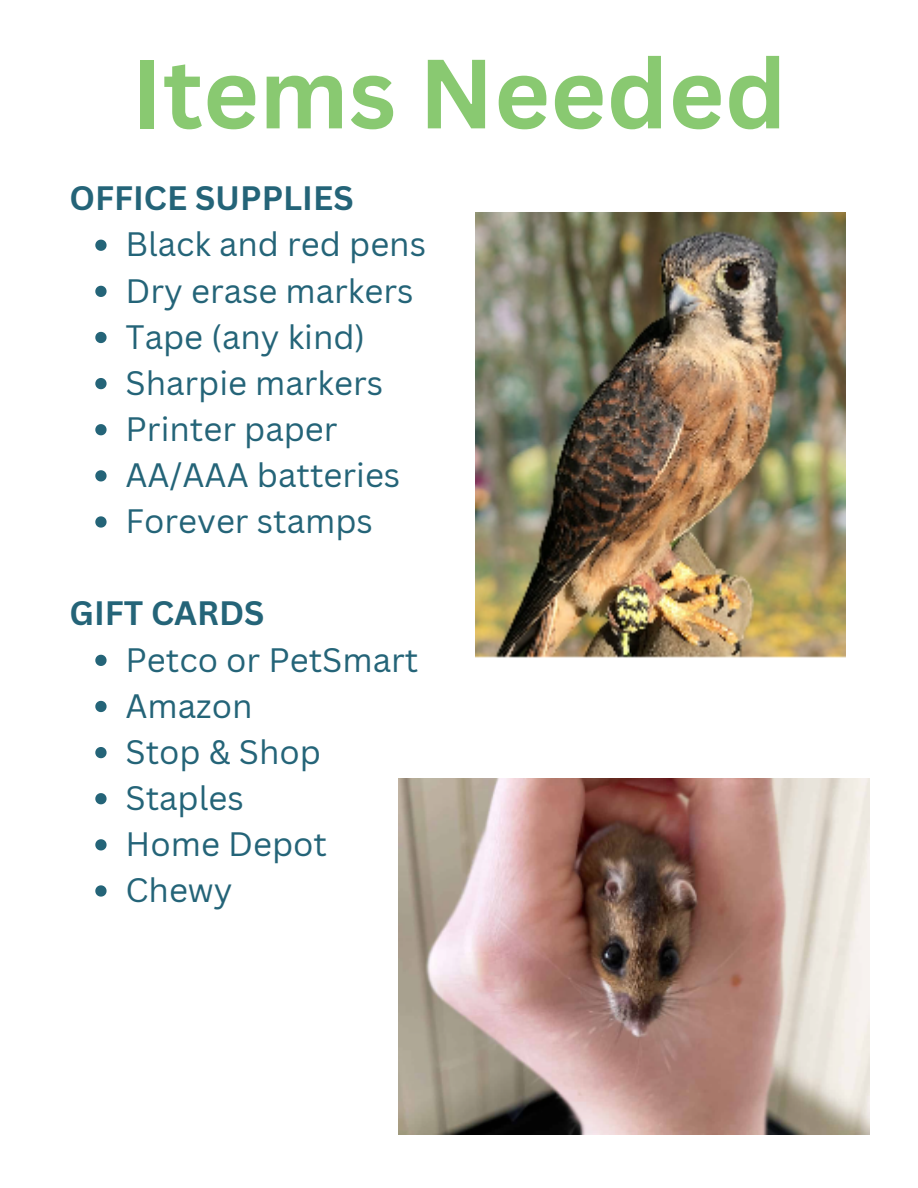
<style>
.page{position:relative;width:918px;height:1188px;background:#fff}
.page>*{position:absolute;margin:0;border:0;box-sizing:border-box;transform-origin:0 0}
.t1{font:700 96px "Canva Sans";color:#89c971}
.t2{font:33px "Canva Sans";color:#246478}
.t3{font:700 33px "Canva Sans";color:#246478}
</style>
<div class="page">
<svg style="left:95px;top:240px;width:12px;height:11px"></svg>
<svg style="left:95px;top:286px;width:12px;height:11px"></svg>
<svg style="left:95px;top:332px;width:12px;height:11px"></svg>
<svg style="left:95px;top:378px;width:12px;height:11px"></svg>
<svg style="left:95px;top:424px;width:12px;height:11px"></svg>
<svg style="left:95px;top:470px;width:12px;height:11px"></svg>
<svg style="left:95px;top:516px;width:12px;height:12px"></svg>
<svg style="left:95px;top:655px;width:12px;height:11px"></svg>
<svg style="left:95px;top:701px;width:12px;height:11px"></svg>
<svg style="left:95px;top:747px;width:12px;height:11px"></svg>
<svg style="left:95px;top:793px;width:12px;height:11px"></svg>
<svg style="left:95px;top:839px;width:12px;height:11px"></svg>
<svg style="left:95px;top:885px;width:12px;height:12px"></svg>
<img style="left:398px;top:779px;width:472px;height:355px">
<img style="left:475px;top:212px;width:370px;height:446px">
<p class="t1" style="left:131px;top:26px;width:657px">Items Needed</p>
<p class="t3" style="left:69px;top:175px;width:286px">OFFICE SUPPLIES</p>
<p class="t2" style="left:126px;top:221px;width:302px">Black and red pens</p>
<p class="t2" style="left:126px;top:267px;width:289px">Dry erase markers</p>
<p class="t2" style="left:126px;top:313px;width:241px">Tape (any kind)</p>
<p class="t2" style="left:126px;top:360px;width:259px">Sharpie markers</p>
<p class="t2" style="left:126px;top:406px;width:214px">Printer paper</p>
<p class="t2" style="left:126px;top:452px;width:276px">AA/AAA batteries</p>
<p class="t2" style="left:126px;top:498px;width:249px">Forever stamps</p>
<p class="t3" style="left:69px;top:590px;width:197px">GIFT CARDS</p>
<p class="t2" style="left:126px;top:636px;width:294px">Petco or PetSmart</p>
<p class="t2" style="left:126px;top:682px;width:129px">Amazon</p>
<p class="t2" style="left:126px;top:729px;width:197px">Stop &amp; Shop</p>
<p class="t2" style="left:126px;top:775px;width:120px">Staples</p>
<p class="t2" style="left:126px;top:821px;width:203px">Home Depot</p>
<p class="t2" style="left:126px;top:867px;width:109px">Chewy</p>
</div>
